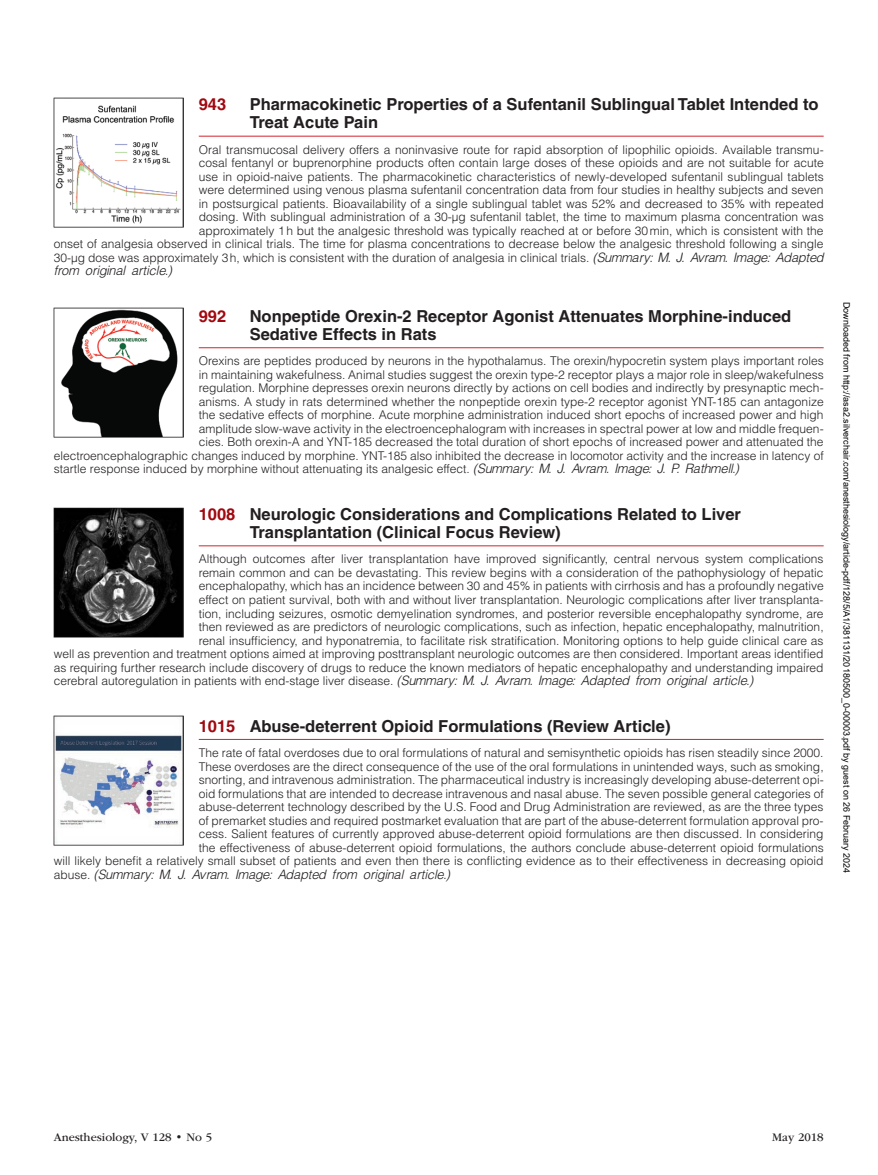
<style>
.page{position:relative;width:878px;height:1175px;background:#fff}
.page>*{position:absolute;margin:0;border:0;box-sizing:border-box;transform-origin:0 0}
.t1{font:700 16.5px/18px "Helvetica";color:#231f20}
.t2{font:700 16.5px "Helvetica";color:#a1080f}
.t3{font:300 12px "Helvetica";color:#231f20}
.t4{font:italic 300 12px "Helvetica";color:#231f20}
.t5{font:12px "ITC Garamond Std";color:#231f20}
.t6{font:9px "Arial";color:#000}
.s1{font-style:italic}
.s2{color:#a1080f}
.s3{font-style:normal}
</style>
<div class="page">
<hr style="left:199px;top:136px;width:624px;height:1px;background:#d1232a">
<hr style="left:199px;top:347px;width:624px;height:1px;background:#d1232a">
<hr style="left:199px;top:545px;width:624px;height:1px;background:#d1232a">
<hr style="left:199px;top:739px;width:624px;height:1px;background:#d1232a">
<img style="left:54px;top:715px;width:130px;height:130px">
<img style="left:54px;top:98px;width:130px;height:129px">
<img style="left:54px;top:308px;width:130px;height:129px">
<img style="left:54px;top:508px;width:130px;height:130px">
<h1 class="t2" style="left:199px;top:94px;width:29px">943</h1>
<h1 class="t1" style="left:250px;top:95px;width:570px">Pharmacokinetic Properties of a Sufentanil Sublingual Tablet Intended to<br>Treat Acute Pain</h1>
<p class="t3" style="left:199px;top:142px;width:626px">Oral transmucosal delivery offers a noninvasive route for rapid absorption of lipophilic opioids. Available transmu-</p>
<p class="t3" style="left:199px;top:155px;width:626px">cosal fentanyl or buprenorphine products often contain large doses of these opioids and are not suitable for acute</p>
<p class="t3" style="left:199px;top:169px;width:626px">use in opioid-naive patients. The pharmacokinetic characteristics of newly-developed sufentanil sublingual tablets</p>
<p class="t3" style="left:199px;top:182px;width:626px">were determined using venous plasma sufentanil concentration data from four studies in healthy subjects and seven</p>
<p class="t3" style="left:199px;top:196px;width:626px">in postsurgical patients. Bioavailability of a single sublingual tablet was 52% and decreased to 35% with repeated</p>
<p class="t3" style="left:199px;top:209px;width:626px">dosing. With sublingual administration of a 30-μg sufentanil tablet, the time to maximum plasma concentration was</p>
<p class="t3" style="left:199px;top:223px;width:626px">approximately 1h but the analgesic threshold was typically reached at or before 30min, which is consistent with the</p>
<p class="t3" style="left:54px;top:236px;width:771px">onset of analgesia observed in clinical trials. The time for plasma concentrations to decrease below the analgesic threshold following a single</p>
<p class="t3" style="left:54px;top:250px;width:771px">30-μg dose was approximately 3h, which is consistent with the duration of analgesia in clinical trials. <span class="s1">(Summary: M. J. Avram. Image: Adapted</span></p>
<p class="t4" style="left:54px;top:263px;width:119px">from original article.)</p>
<h1 class="t2" style="left:199px;top:306px;width:29px">992</h1>
<h1 class="t1" style="left:250px;top:307px;width:543px">Nonpeptide Orexin-2 Receptor Agonist Attenuates Morphine-induced<br>Sedative Effects in Rats</h1>
<p class="t3" style="left:199px;top:353px;width:626px">Orexins are peptides produced by neurons in the hypothalamus. The orexin/hypocretin system plays important roles</p>
<p class="t3" style="left:199px;top:367px;width:626px">in maintaining wakefulness. Animal studies suggest the orexin type-2 receptor plays a major role in sleep/wakefulness</p>
<p class="t3" style="left:199px;top:380px;width:626px">regulation. Morphine depresses orexin neurons directly by actions on cell bodies and indirectly by presynaptic mech-</p>
<p class="t3" style="left:199px;top:394px;width:626px">anisms. A study in rats determined whether the nonpeptide orexin type-2 receptor agonist YNT-185 can antagonize</p>
<p class="t3" style="left:199px;top:407px;width:626px">the sedative effects of morphine. Acute morphine administration induced short epochs of increased power and high</p>
<p class="t3" style="left:199px;top:421px;width:626px">amplitude slow-wave activity in the electroencephalogram with increases in spectral power at low and middle frequen-</p>
<p class="t3" style="left:199px;top:434px;width:626px">cies. Both orexin-A and YNT-185 decreased the total duration of short epochs of increased power and attenuated the</p>
<p class="t3" style="left:54px;top:448px;width:771px">electroencephalographic changes induced by morphine. YNT-185 also inhibited the decrease in locomotor activity and the increase in latency of</p>
<p class="t3" style="left:54px;top:461px;width:686px">startle response induced by morphine without attenuating its analgesic effect. <span class="s1">(Summary: M. J. Avram. Image: J. P. Rathmell.)</span></p>
<h1 class="t1" style="left:250px;top:505px;width:493px;text-indent:-51px"><span class="s2">1008</span> Neurologic Considerations and Complications Related to Liver<br>Transplantation (Clinical Focus Review)</h1>
<p class="t3" style="left:199px;top:551px;width:626px">Although outcomes after liver transplantation have improved significantly, central nervous system complications</p>
<p class="t3" style="left:199px;top:565px;width:626px">remain common and can be devastating. This review begins with a consideration of the pathophysiology of hepatic</p>
<p class="t3" style="left:199px;top:578px;width:626px">encephalopathy, which has an incidence between 30 and 45% in patients with cirrhosis and has a profoundly negative</p>
<p class="t3" style="left:199px;top:592px;width:626px">effect on patient survival, both with and without liver transplantation. Neurologic complications after liver transplanta-</p>
<p class="t3" style="left:199px;top:605px;width:626px">tion, including seizures, osmotic demyelination syndromes, and posterior reversible encephalopathy syndrome, are</p>
<p class="t3" style="left:199px;top:619px;width:626px">then reviewed as are predictors of neurologic complications, such as infection, hepatic encephalopathy, malnutrition,</p>
<p class="t3" style="left:199px;top:632px;width:626px">renal insufficiency, and hyponatremia, to facilitate risk stratification. Monitoring options to help guide clinical care as</p>
<p class="t3" style="left:54px;top:646px;width:771px">well as prevention and treatment options aimed at improving posttransplant neurologic outcomes are then considered. Important areas identified</p>
<p class="t3" style="left:54px;top:659px;width:771px">as requiring further research include discovery of drugs to reduce the known mediators of hepatic encephalopathy and understanding impaired</p>
<p class="t3" style="left:54px;top:673px;width:701px">cerebral autoregulation in patients with end-stage liver disease. <span class="s1">(Summary: M. J. Avram. Image: Adapted from original article.)</span></p>
<h1 class="t1" style="left:199px;top:716px;width:473px"><span class="s2">1015</span> Abuse-deterrent Opioid Formulations (Review Article)</h1>
<p class="t3" style="left:199px;top:745px;width:626px">The rate of fatal overdoses due to oral formulations of natural and semisynthetic opioids has risen steadily since 2000.</p>
<p class="t3" style="left:199px;top:758px;width:626px">These overdoses are the direct consequence of the use of the oral formulations in unintended ways, such as smoking,</p>
<p class="t3" style="left:199px;top:772px;width:626px">snorting, and intravenous administration. The pharmaceutical industry is increasingly developing abuse-deterrent opi-</p>
<p class="t3" style="left:199px;top:785px;width:626px">oid formulations that are intended to decrease intravenous and nasal abuse. The seven possible general categories of</p>
<p class="t3" style="left:199px;top:799px;width:626px">abuse-deterrent technology described by the U.S. Food and Drug Administration are reviewed, as are the three types</p>
<p class="t3" style="left:199px;top:812px;width:626px">of premarket studies and required postmarket evaluation that are part of the abuse-deterrent formulation approval pro-</p>
<p class="t3" style="left:199px;top:826px;width:626px">cess. Salient features of currently approved abuse-deterrent opioid formulations are then discussed. In considering</p>
<p class="t3" style="left:199px;top:839px;width:626px">the effectiveness of abuse-deterrent opioid formulations, the authors conclude abuse-deterrent opioid formulations</p>
<p class="t3" style="left:54px;top:853px;width:771px">will likely benefit a relatively small subset of patients and even then there is conflicting evidence as to their effectiveness in decreasing opioid</p>
<p class="t4" style="left:54px;top:866px;width:398px"><span class="s3">abuse.</span> (Summary: M. J. Avram. Image: Adapted from original article.)</p>
<p class="t6" style="left:850px;top:302px;width:573px;rotate:90deg">Downloaded from http://asa2.silverchair.com/anesthesiology/article-pdf/128/5/A1/381131/20180500_0-00003.pdf by guest on 26 February 2024</p>
<p class="t5" style="left:54px;top:1130px;width:160px">Anesthesiology, V 128 • No 5</p>
<p class="t5" style="left:772px;top:1130px;width:53px">May 2018</p>
</div>
